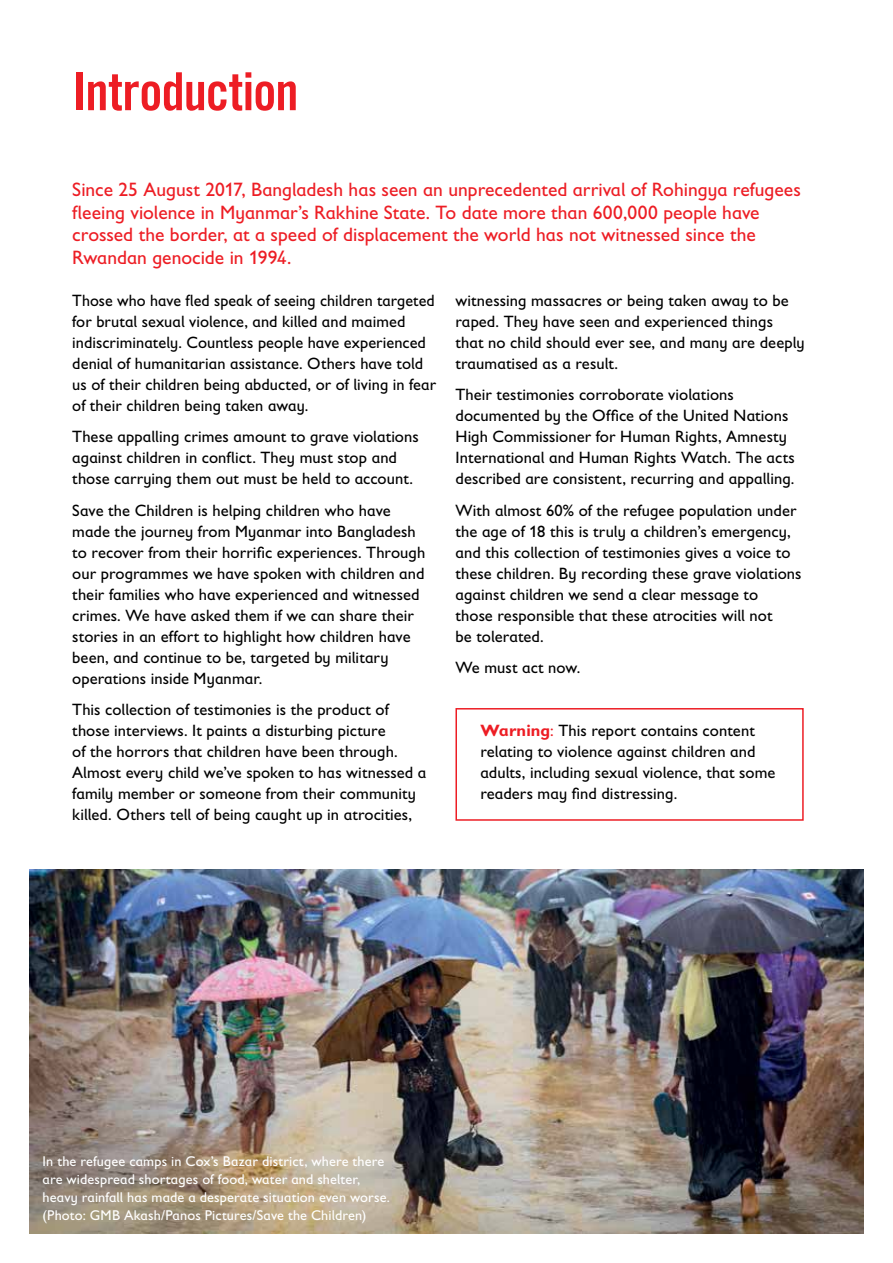
<style>
.page{position:relative;width:893px;height:1263px;background:#fff}
.page>*{position:absolute;margin:0;border:0;box-sizing:border-box;transform-origin:0 0}
.t1{font:52.5px "Trade Gothic LT Std Bd Cn 20";letter-spacing:-.02em;color:#ed1d24}
.t2{font:19.5px/22.5px "Gill Sans Infant Std";color:#ed1d24}
.t3{font:16.5px/21px "Gill Sans Infant Std";letter-spacing:.005em;color:#000}
.t4{font:14.25px/18px "Gill Sans Infant Std";letter-spacing:.01em;color:#fff}
.s1{font-weight:700;color:#ed1d24}
.s2{color:#ed1d24}
</style>
<div class="page">
<img style="left:30px;top:870px;width:833px;height:363px">
<div style="left:455px;top:708px;width:349px;height:113px;border:2px solid #ed1d24"></div>
<h1 class="t1" style="left:72px;top:60px;width:228px">Introduction</h1>
<p class="t2" style="left:72px;top:178px;width:730px">Since 25 August 2017, Bangladesh has seen an unprecedented arrival of Rohingya refugees fleeing violence in Myanmar’s Rakhine State. To date more than 600,000 people have crossed the border, at a speed of displacement the world has not witnessed since the Rwandan genocide in 1994.</p>
<p class="t3" style="left:72px;top:290px;width:365px">Those who have fled speak of seeing children targeted for brutal sexual violence, and killed and maimed indiscriminately. Countless people have experienced denial of humanitarian assistance. Others have told us of their children being abducted, or of living in fear of their children being taken away.</p>
<p class="t3" style="left:72px;top:426px;width:348px">These appalling crimes amount to grave violations against children in conflict. They must stop and those carrying them out must be held to account.</p>
<p class="t3" style="left:72px;top:500px;width:354px">Save the Children is helping children who have made the journey from Myanmar into Bangladesh to recover from their horrific experiences. Through our programmes we have spoken with children and their families who have experienced and witnessed crimes. We have asked them if we can share their stories in an effort to highlight how children have been, and continue to be, targeted by military operations inside Myanmar.</p>
<p class="t3" style="left:72px;top:699px;width:356px">This collection of testimonies is the product of those interviews. It paints a disturbing picture<br>of the horrors that children have been through.<br>Almost every child we’ve spoken to has witnessed a family member or someone from their community killed. Others tell of being caught up in atrocities,</p>
<p class="t3" style="left:455px;top:290px;width:351px">witnessing massacres or being taken away to be raped. They have seen and experienced things that no child should ever see, and many are deeply traumatised as a result.</p>
<p class="t3" style="left:455px;top:384px;width:341px">Their testimonies corroborate violations documented by the Office of the United Nations High Commissioner for Human Rights, Amnesty International and Human Rights Watch. The acts described are consistent, recurring and appalling.</p>
<p class="t3" style="left:455px;top:500px;width:348px">With almost 60% of the refugee population under the age of 18 this is truly a children’s emergency, and this collection of testimonies gives a voice to these children. By recording these grave violations against children we send a clear message to<br>those responsible that these atrocities will not<br>be tolerated.</p>
<p class="t3" style="left:455px;top:657px;width:126px">We must act now.</p>
<p class="t3" style="left:480px;top:719px;width:297px"><span class="s1">Warning</span><span class="s2">:</span> This report contains content relating to violence against children and adults, including sexual violence, that some readers may find distressing.</p>
<p class="t4" style="left:43px;top:1152px;width:349px">In the refugee camps in Cox’s Bazar district, where there are widespread shortages of food, water and shelter, heavy rainfall has made a desperate situation even worse. (Photo: GMB Akash/Panos Pictures/Save the Children)</p>
</div>
